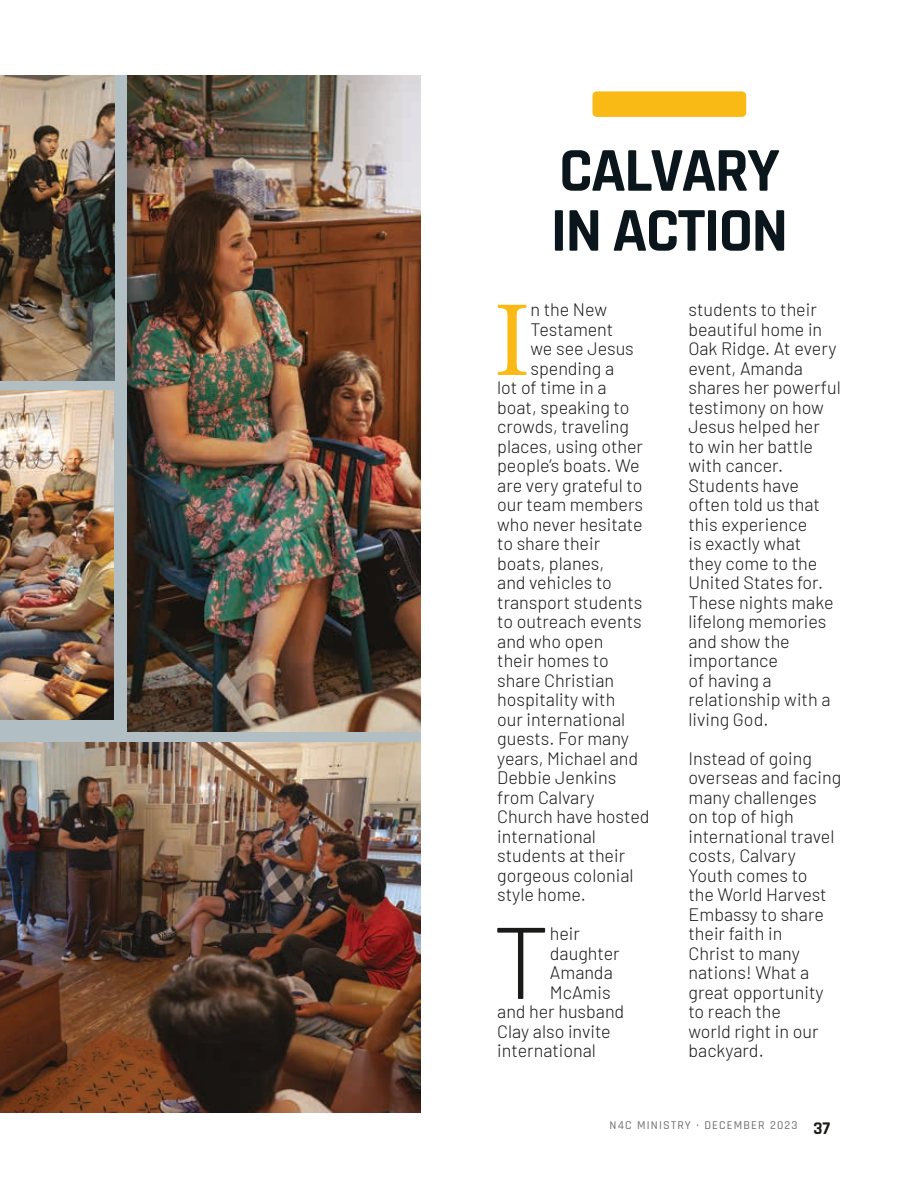
<style>
.page{position:relative;width:918px;height:1188px;background:#fff}
.page>*{position:absolute;margin:0;border:0;box-sizing:border-box;transform-origin:0 0}
.t1{font:108px "Minion Pro";color:#f9ba15}
.t2{font:300 101.55px "Barlow";color:#1a1a19}
.t3{font:700 63px/60px "Rajdhani";letter-spacing:-.03em;color:#0a161b}
.t4{font:300 18px/19.5px "Barlow";color:#1a1a19}
.t5{font:500 12px "Rajdhani";letter-spacing:.1em;color:#6f6f6f}
.s1{font-weight:700;font-size:18px;color:#1a1a19}
</style>
<div class="page">
<div style="left:0;top:76px;width:421px;height:1036px;background:#b1bec4"></div>
<img style="left:0;top:76px;width:115px;height:304px">
<img style="left:127px;top:76px;width:294px;height:656px">
<img style="left:0;top:391px;width:113px;height:328px">
<img style="left:0;top:742px;width:421px;height:370px">
<div style="left:593px;top:91px;width:153px;height:26px;background:#f9ba15;border-radius:4px"></div>
<h3 class="t3" style="left:550px;top:142px;width:239px">CALVARY<br>IN ACTION</h3>
<h1 class="t1" style="left:494px;top:268px;width:38px">I</h1>
<p class="t4" style="left:531px;top:299px;width:78px">n the New</p>
<p class="t4" style="left:531px;top:318px;width:84px">Testament</p>
<p class="t4" style="left:531px;top:338px;width:105px">we see Jesus</p>
<p class="t4" style="left:531px;top:357px;width:85px">spending a</p>
<p class="t4" style="left:497px;top:377px;width:111px">lot of time in a</p>
<p class="t4" style="left:497px;top:396px;width:134px">boat, speaking to</p>
<p class="t4" style="left:497px;top:416px;width:133px">crowds, traveling</p>
<p class="t4" style="left:497px;top:435px;width:147px">places, using other</p>
<p class="t4" style="left:497px;top:455px;width:144px">people’s boats. We</p>
<p class="t4" style="left:497px;top:474px;width:147px">are very grateful to</p>
<p class="t4" style="left:497px;top:494px;width:147px">our team members</p>
<p class="t4" style="left:497px;top:513px;width:147px">who never hesitate</p>
<p class="t4" style="left:497px;top:533px;width:104px">to share their</p>
<p class="t4" style="left:497px;top:552px;width:109px">boats, planes,</p>
<p class="t4" style="left:497px;top:572px;width:116px">and vehicles to</p>
<p class="t4" style="left:497px;top:591px;width:147px">transport students</p>
<p class="t4" style="left:497px;top:611px;width:146px">to outreach events</p>
<p class="t4" style="left:497px;top:630px;width:108px">and who open</p>
<p class="t4" style="left:497px;top:650px;width:113px">their homes to</p>
<p class="t4" style="left:497px;top:669px;width:118px">share Christian</p>
<p class="t4" style="left:497px;top:689px;width:120px">hospitality with</p>
<p class="t4" style="left:497px;top:708px;width:130px">our international</p>
<p class="t4" style="left:497px;top:728px;width:133px">guests. For many</p>
<p class="t4" style="left:497px;top:747px;width:142px">years, Michael and</p>
<p class="t4" style="left:497px;top:767px;width:121px">Debbie Jenkins</p>
<p class="t4" style="left:497px;top:786px;width:99px">from Calvary</p>
<p class="t4" style="left:497px;top:806px;width:154px">Church have hosted</p>
<p class="t4" style="left:497px;top:825px;width:100px">international</p>
<p class="t4" style="left:497px;top:845px;width:129px">students at their</p>
<p class="t4" style="left:497px;top:864px;width:138px">gorgeous colonial</p>
<p class="t4" style="left:497px;top:884px;width:90px">style home.</p>
<h2 class="t2" style="left:492px;top:889px;width:59px">T</h2>
<p class="t4" style="left:550px;top:923px;width:32px">heir</p>
<p class="t4" style="left:550px;top:942px;width:71px">daughter</p>
<p class="t4" style="left:550px;top:962px;width:64px">Amanda</p>
<p class="t4" style="left:550px;top:981px;width:62px">McAmis</p>
<p class="t4" style="left:497px;top:1001px;width:129px">and her husband</p>
<p class="t4" style="left:497px;top:1020px;width:115px">Clay also invite</p>
<p class="t4" style="left:497px;top:1040px;width:100px">international</p>
<p class="t4" style="left:688px;top:299px;width:154px">students to their beautiful home in<br>Oak Ridge. At every event, Amanda shares her powerful testimony on how<br>Jesus helped her<br>to win her battle with cancer.<br>Students have often told us that this experience<br>is exactly what<br>they come to the<br>United States for.<br>These nights make lifelong memories and show the importance<br>of having a relationship with a living God.</p>
<p class="t4" style="left:688px;top:747px;width:154px">Instead of going overseas and facing many challenges<br>on top of high international travel costs, Calvary<br>Youth comes to<br>the World Harvest<br>Embassy to share their faith in<br>Christ to many nations! What a great opportunity to reach the<br>world right in our backyard.</p>
<p class="t5" style="left:610px;top:1119px;width:222px">N4C MINISTRY · DECEMBER 2023 <span class="s1">37</span></p>
</div>
